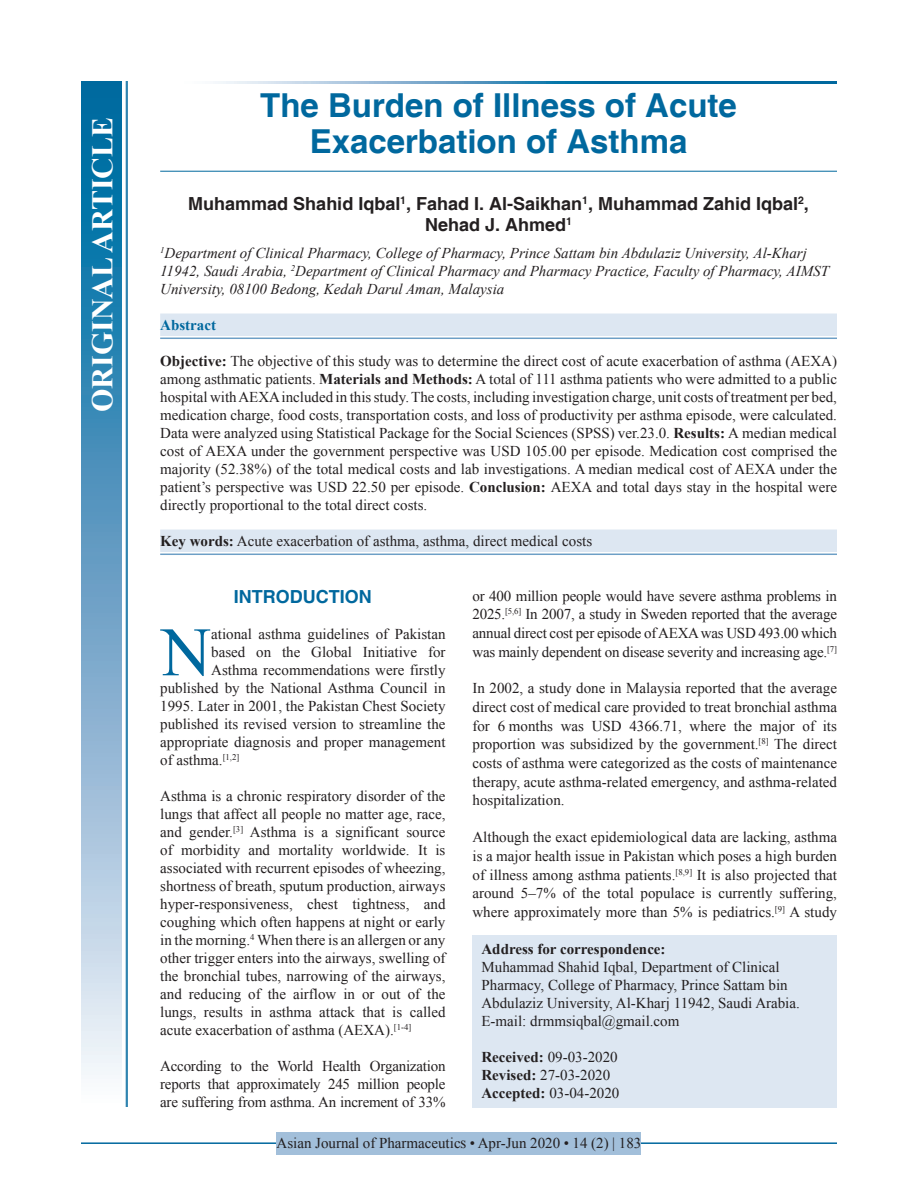
<style>
.page{position:relative;width:918px;height:1188px;background:#fff}
.page>*{position:absolute;margin:0;border:0;box-sizing:border-box;transform-origin:0 0}
.DROP_CAP_TX{font:69.3px "Times New Roman";color:#00689e}
.AT{font:700 33px/36px "Helvetica";color:#00689e;text-align:center}
.AH{font:700 30px "Times New Roman";color:#fff}
.AU{font:700 18px/21px "Helvetica";color:#231f20;text-align:center}
.t1{font:700 18px "Helvetica";color:#00689e}
.TX{font:15px/18px "Times New Roman";color:#231f20;text-align:justify}
.ABS_1{font:15px/18px "Times New Roman";color:#231f20;text-align:justify}
.DROP_CAP_TX-2{font:15px "Times New Roman";color:#231f20}
.AFF{font:italic 15px/18px "Times New Roman";color:#231f20}
.ADD{font:15px/18px "Times New Roman";color:#231f20}
.KWD_1_L{font:15px "Times New Roman";color:#231f20}
.HIS{font:15px/18px "Times New Roman";color:#231f20}
.RF{font:15px "Times New Roman";color:#231f20}
.ABS{font:700 15px "Times New Roman";color:#00689e}
.s1{font-weight:700}
</style>
<div class="page">
<hr style="left:81px;top:1142px;width:756px;height:2px;background:#00689e">
<div style="left:277px;top:1132px;width:364px;height:22px;background:#a2bfda"></div>
<hr style="left:160px;top:171px;width:677px;height:1px;background:#00689e">
<div style="left:160px;top:314px;width:677px;height:22px;background:#dde7f2"></div>
<hr style="left:160px;top:338px;width:677px;height:1px;background:#6d9fc6">
<div style="left:160px;top:530px;width:677px;height:22px;background:#dde7f2"></div>
<hr style="left:160px;top:554px;width:677px;height:1px;background:#6d9fc6">
<div style="left:472px;top:935px;width:365px;height:172px;background:#dde7f2"></div>
<svg style="left:215px;top:81px;width:622px;height:3px;background:#4d94bc"></svg>
<div style="left:81px;top:81px;width:41px;height:1026px;background:linear-gradient(to bottom,#005e9a,#f6f0f9)"></div>
<hr style="left:127px;top:81px;width:1px;height:1026px;background:#00689e">
<hr style="left:126px;top:81px;width:1px;height:1026px;background:#00689e">
<p class="AH" style="left:81px;top:412px;width:296px;rotate:-90deg">ORIGINAL ARTICLE</p>
<p class="AT" style="left:260px;top:89px;width:478px">The Burden of Illness of Acute<br>Exacerbation of Asthma</p>
<p class="AU" style="left:188px;top:194px;width:622px">Muhammad Shahid Iqbal<sup>1</sup>, Fahad I. Al-Saikhan<sup>1</sup>, Muhammad Zahid Iqbal<sup>2</sup>,<br>Nehad J. Ahmed<sup>1</sup></p>
<p class="AFF" style="left:160px;top:244px;width:670px"><sup>1</sup>Department of Clinical Pharmacy, College of Pharmacy, Prince Sattam bin Abdulaziz University, Al-Kharj<br>11942, Saudi Arabia, <sup>2</sup>Department of Clinical Pharmacy and Pharmacy Practice, Faculty of Pharmacy, AIMST<br>University, 08100 Bedong, Kedah Darul Aman, Malaysia</p>
<p class="ABS" style="left:160px;top:314px;width:57px">Abstract</p>
<p class="ABS_1" style="left:160px;top:352px;width:678px"><span class="s1">Objective:</span> The objective of this study was to determine the direct cost of acute exacerbation of asthma (AEXA) among asthmatic patients. <span class="s1">Materials and Methods:</span> A total of 111 asthma patients who were admitted to a public hospital with AEXA included in this study. The costs, including investigation charge, unit costs of treatment per bed, medication charge, food costs, transportation costs, and loss of productivity per asthma episode, were calculated.<br>Data were analyzed using Statistical Package for the Social Sciences (SPSS) ver.23.0. <span class="s1">Results:</span> A median medical cost of AEXA under the government perspective was USD 105.00 per episode. Medication cost comprised the majority (52.38%) of the total medical costs and lab investigations. A median medical cost of AEXA under the patient’s perspective was USD 22.50 per episode. <span class="s1">Conclusion:</span> AEXA and total days stay in the hospital were directly proportional to the total direct costs.</p>
<p class="KWD_1_L" style="left:160px;top:530px;width:433px"><span class="s1">Key words:</span> Acute exacerbation of asthma, asthma, direct medical costs</p>
<h1 class="t1" style="left:234px;top:586px;width:139px">INTRODUCTION</h1>
<p class="DROP_CAP_TX" style="left:161px;top:603px;width:52px">N</p>
<p class="DROP_CAP_TX-2" style="left:211px;top:624px;width:236px">ational asthma guidelines of Pakistan</p>
<p class="DROP_CAP_TX-2" style="left:211px;top:642px;width:236px">based on the Global Initiative for</p>
<p class="DROP_CAP_TX-2" style="left:211px;top:660px;width:236px">Asthma recommendations were firstly</p>
<p class="DROP_CAP_TX-2" style="left:160px;top:678px;width:287px">published by the National Asthma Council in</p>
<p class="DROP_CAP_TX-2" style="left:160px;top:696px;width:287px">1995. Later in 2001, the Pakistan Chest Society</p>
<p class="DROP_CAP_TX-2" style="left:160px;top:714px;width:287px">published its revised version to streamline the</p>
<p class="DROP_CAP_TX-2" style="left:160px;top:732px;width:287px">appropriate diagnosis and proper management</p>
<p class="DROP_CAP_TX-2" style="left:160px;top:750px;width:81px">of asthma.<sup>[1,2]</sup></p>
<p class="TX" style="left:160px;top:787px;width:287px">Asthma is a chronic respiratory disorder of the lungs that affect all people no matter age, race, and gender.<sup>[3]</sup> Asthma is a significant source of morbidity and mortality worldwide. It is associated with recurrent episodes of wheezing, shortness of breath, sputum production, airways hyper-responsiveness, chest tightness, and coughing which often happens at night or early in the morning.<sup>4</sup> When there is an allergen or any other trigger enters into the airways, swelling of the bronchial tubes, narrowing of the airways, and reducing of the airflow in or out of the lungs, results in asthma attack that is called acute exacerbation of asthma (AEXA).<sup>[1-4]</sup></p>
<p class="TX" style="left:160px;top:1057px;width:287px">According to the World Health Organization reports that approximately 245 million people are suffering from asthma. An increment of 33%</p>
<p class="TX" style="left:472px;top:586px;width:366px;line-height:18.8px">or 400 million people would have severe asthma problems in 2025.<sup>[5,6]</sup> In 2007, a study in Sweden reported that the average annual direct cost per episode of AEXA was USD 493.00 which was mainly dependent on disease severity and increasing age.<sup>[7]</sup></p>
<p class="TX" style="left:472px;top:678px;width:366px;line-height:18.8px">In 2002, a study done in Malaysia reported that the average direct cost of medical care provided to treat bronchial asthma for 6 months was USD 4366.71, where the major of its proportion was subsidized by the government.<sup>[8]</sup> The direct costs of asthma were categorized as the costs of maintenance therapy, acute asthma-related emergency, and asthma-related hospitalization.</p>
<p class="TX" style="left:472px;top:827px;width:366px;line-height:18.8px">Although the exact epidemiological data are lacking, asthma is a major health issue in Pakistan which poses a high burden of illness among asthma patients.<sup>[8,9]</sup> It is also projected that around 5–7% of the total populace is currently suffering, where approximately more than 5% is pediatrics.<sup>[9]</sup> A study</p>
<p class="ADD" style="left:482px;top:940px;width:320px"><span class="s1">Address for correspondence:<br></span>Muhammad Shahid Iqbal, Department of Clinical Pharmacy, College of Pharmacy, Prince Sattam bin Abdulaziz University, Al-Kharj 11942, Saudi Arabia.<br>E-mail: drmmsiqbal@gmail.com</p>
<p class="HIS" style="left:482px;top:1048px;width:139px"><span class="s1">Received:</span> 09-03-2020<br><span class="s1">Revised:</span> 27-03-2020<br><span class="s1">Accepted:</span> 03-04-2020</p>
<p class="RF" style="left:277px;top:1133px;width:366px">Asian Journal of Pharmaceutics • Apr-Jun 2020 • 14 (2) | 183</p>
</div>
